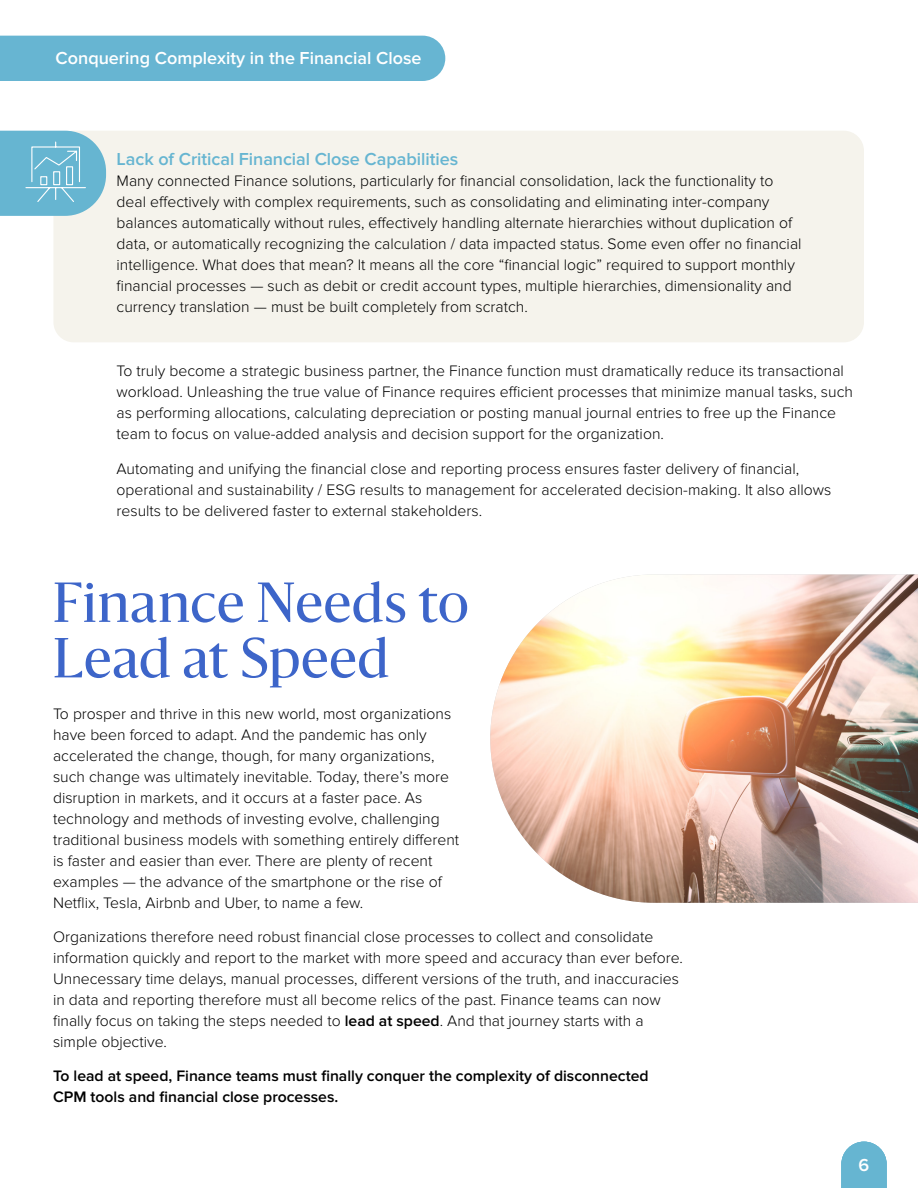
<style>
.page{position:relative;width:918px;height:1188px;background:#fff}
.page>*{position:absolute;margin:0;border:0;box-sizing:border-box;transform-origin:0 0}
.t1{font:52.5px/55.5px "Sanomat";letter-spacing:.02em;color:#3d65c9}
.t2{font:600 18px "Proxima Nova";color:#fff}
.t3{font:600 18px "Proxima Nova";letter-spacing:-.005em;color:#66b5d1}
.t4{font:300 15.75px/21px "Proxima Nova";color:#000}
.t5{font:600 15.75px/21px "Proxima Nova";color:#000}
.s1{font-weight:600}
</style>
<div class="page">
<div style="left:0;top:36px;width:445px;height:45px;background:#67b5d2"></div>
<svg style="left:841px;top:1142px;width:46px;height:46px;background:#74bcd5"></svg>
<div style="left:53px;top:131px;width:811px;height:211px;background:#f5f3ec;border-radius:20px"></div>
<svg style="left:0;top:131px;width:106px;height:85px;background:#78bdd5"></svg>
<img style="left:490px;top:574px;width:428px;height:329px">
<p class="t2" style="left:56px;top:48px;width:367px">Conquering Complexity in the Financial Close</p>
<p class="t3" style="left:117px;top:149px;width:343px">Lack of Critical Financial Close Capabilities</p>
<p class="t4" style="left:117px;top:170px;width:687px">Many connected Finance solutions, particularly for financial consolidation, lack the functionality to deal effectively with complex requirements, such as consolidating and eliminating inter-company balances automatically without rules, effectively handling alternate hierarchies without duplication of data, or automatically recognizing the calculation / data impacted status. Some even offer no financial intelligence. What does that mean? It means all the core “financial logic” required to support monthly financial processes — such as debit or credit account types, multiple hierarchies, dimensionality and currency translation — must be built completely from scratch.</p>
<p class="t4" style="left:117px;top:361px;width:738px">To truly become a strategic business partner, the Finance function must dramatically reduce its transactional workload. Unleashing the true value of Finance requires efficient processes that minimize manual tasks, such as performing allocations, calculating depreciation or posting manual journal entries to free up the Finance team to focus on value-added analysis and decision support for the organization.</p>
<p class="t4" style="left:117px;top:458px;width:716px">Automating and unifying the financial close and reporting process ensures faster delivery of financial, operational and sustainability / ESG results to management for accelerated decision-making. It also allows results to be delivered faster to external stakeholders.</p>
<h1 class="t1" style="left:53px;top:572px;width:417px">Finance Needs to<br>Lead at Speed</h1>
<p class="t4" style="left:53px;top:703px;width:408px">To prosper and thrive in this new world, most organizations have been forced to adapt. And the pandemic has only accelerated the change, though, for many organizations, such change was ultimately inevitable. Today, there’s more disruption in markets, and it occurs at a faster pace. As technology and methods of investing evolve, challenging traditional business models with something entirely different is faster and easier than ever. There are plenty of recent examples — the advance of the smartphone or the rise of Netflix, Tesla, Airbnb and Uber, to name a few.</p>
<p class="t4" style="left:53px;top:926px;width:629px">Organizations therefore need robust financial close processes to collect and consolidate information quickly and report to the market with more speed and accuracy than ever before.<br>Unnecessary time delays, manual processes, different versions of the truth, and inaccuracies in data and reporting therefore must all become relics of the past. Finance teams can now finally focus on taking the steps needed to <span class="s1">lead at speed</span>. And that journey starts with a simple objective.</p>
<p class="t5" style="left:53px;top:1066px;width:597px">To lead at speed, Finance teams must finally conquer the complexity of disconnected<br>CPM tools and financial close processes.</p>
<p class="t2" style="left:859px;top:1154px;width:12px">6</p>
</div>
